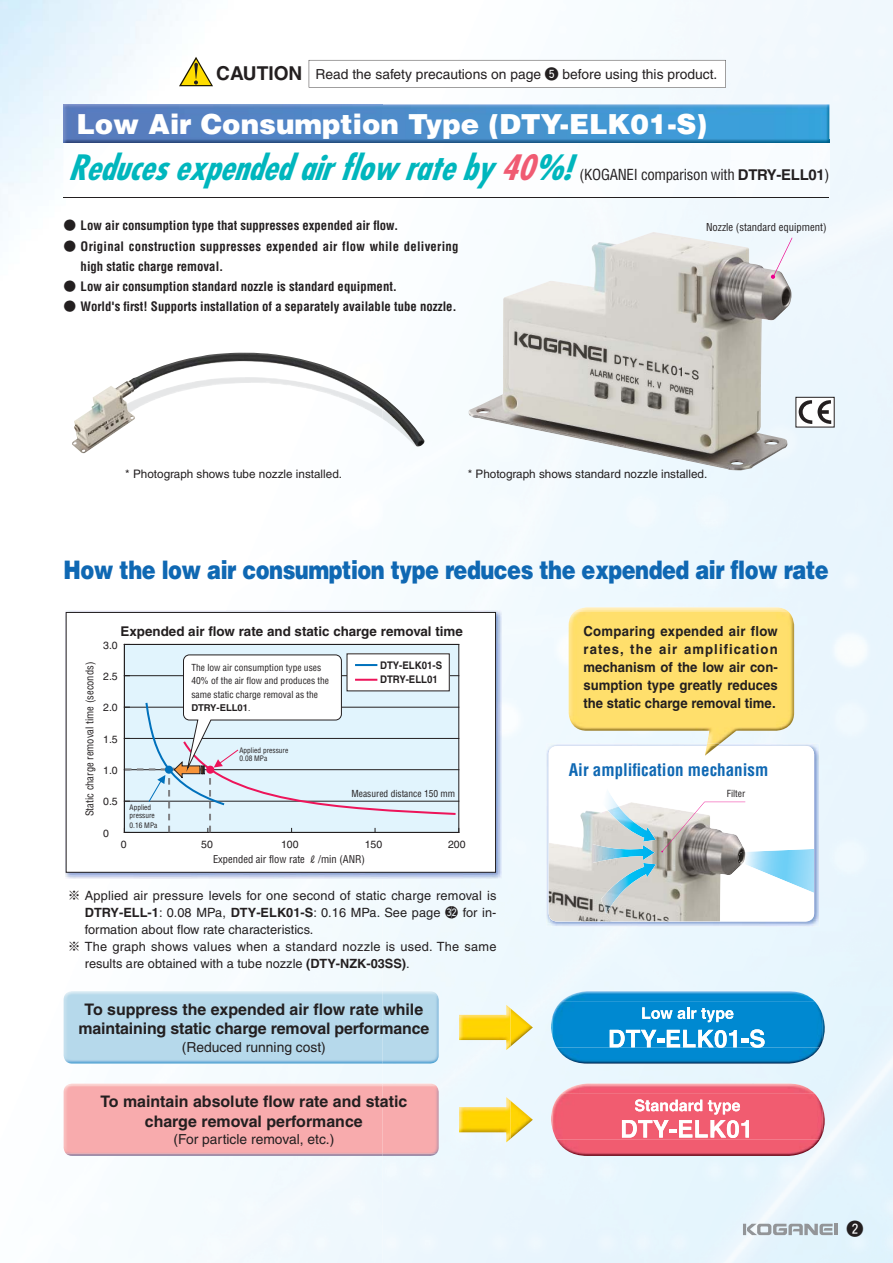
<style>
.page{position:relative;width:893px;height:1263px;background:#fff}
.page>*{position:absolute;margin:0;border:0;box-sizing:border-box;transform-origin:0 0}
.t1{font:italic 700 condensed 34.05px "Futura";letter-spacing:-.005em;color:#00b6bd}
.t2{font:900 27.6px "Helvetica";color:#fff}
.t3{font:900 25.5px "Helvetica";letter-spacing:-.025em;color:#0f68b3;scale:.82 1}
.t4{font:700 condensed 16.95px "Helvetica";color:#0f68b3}
.t5{font:16.95px "Ftgin Hround";color:#231f20}
.t6{font:700 15.9px/19.2px "Helvetica";color:#231f20;text-align:center}
.t7{font:condensed 14.85px "Helvetica";letter-spacing:-.02em;color:#231f20}
.t8{font:700 13.8px/18px "Helvetica";color:#231f20;text-align:justify;scale:.95 1}
.t9{font:13.8px "Helvetica";color:#231f20}
.t10{font:700 13.35px "Helvetica";color:#231f20}
.t11{font:12.75px "Helvetica";letter-spacing:.01em;color:#231f20}
.t12{font:700 condensed 12.75px "Helvetica";color:#231f20}
.t13{font:700 condensed 12.75px/20.2px "Helvetica";letter-spacing:.02em;color:#231f20}
.t14{font:11.7px "Helvetica";color:#231f20}
.t15{font:condensed 10.65px "Helvetica";color:#231f20}
.t16{font:condensed 10.5px "Helvetica";color:#231f20}
.t17{font:10.5px "Helvetica";color:#231f20}
.t18{font:700 10.5px/14.1px "Helvetica";color:#231f20;scale:.92 1}
.t19{font:condensed 9.6px "Helvetica";color:#231f20}
.t20{font:condensed 9.45px/13.4px "Helvetica";color:#231f20}
.t21{font:condensed 7.35px/9.1px "Helvetica";color:#231f20}
.s1{font-weight:700;font-size:19.2px}
.s2{font-family:"Ftgin Hround"}
.s3{color:#f05b72}
.s4{font-weight:700;font-stretch:normal}
.s5{font-family:"Shin Go Pro Regular 90 pv RKSJ H";font-weight:400;font-stretch:normal}
.s6{font-family:"Gothic BBB Pro Medium 90 pv RKSJ H"}
.s7{font-weight:700}
</style>
<div class="page">
<img style="left:0;top:0;width:892px;height:630px">
<div style="left:804px;top:792px;width:88px;height:471px;background:#e6f5fd"></div>
<div style="left:395px;top:1006px;width:103px;height:257px;background:#edf7fd"></div>
<img style="left:63px;top:998px;width:22px;height:265px">
<svg style="left:179px;top:57px;width:34px;height:29px"></svg>
<svg style="left:309px;top:60px;width:416px;height:28px"></svg>
<img style="left:64px;top:104px;width:765px;height:93px">
<img style="left:64px;top:139px;width:765px;height:4px">
<div style="left:795px;top:397px;width:39px;height:30px;background:#fff"></div>
<svg style="left:798px;top:400px;width:33px;height:24px"></svg>
<hr style="left:64px;top:197px;width:765px;height:1px;background:#231f20">
<img style="left:468px;top:232px;width:323px;height:239px">
<img style="left:65px;top:610px;width:437px;height:269px">
<div style="left:66px;top:612px;width:429px;height:260px;background:#fff"></div>
<div style="left:66px;top:612px;width:429px;height:260px;border:1px solid #231f20"></div>
<svg style="left:124px;top:644px;width:335px;height:189px"></svg>
<img style="left:510px;top:1008px;width:23px;height:38px">
<img style="left:459px;top:1005px;width:51px;height:45px">
<img style="left:510px;top:1101px;width:23px;height:38px">
<img style="left:459px;top:1097px;width:51px;height:45px">
<img style="left:66px;top:1061px;width:370px;height:3px">
<div style="left:64px;top:993px;width:374px;height:68px;background:#b6d9eb"></div>
<img style="left:67px;top:1084px;width:368px;height:1px">
<img style="left:66px;top:1154px;width:370px;height:2px">
<div style="left:64px;top:1085px;width:374px;height:69px;background:#f8abad"></div>
<img style="left:551px;top:991px;width:263px;height:45px">
<img style="left:557px;top:1014px;width:267px;height:50px">
<img style="left:552px;top:1001px;width:270px;height:47px">
<svg style="left:642px;top:1007px;width:91px;height:15px"></svg>
<img style="left:750px;top:1029px;width:14px;height:19px">
<img style="left:698px;top:1030px;width:28px;height:18px">
<img style="left:729px;top:1030px;width:7px;height:17px">
<img style="left:683px;top:1030px;width:12px;height:17px">
<img style="left:666px;top:1030px;width:14px;height:17px">
<img style="left:626px;top:1030px;width:30px;height:17px">
<img style="left:609px;top:1030px;width:15px;height:17px">
<svg style="left:741px;top:1039px;width:20px;height:10px"></svg>
<svg style="left:657px;top:1039px;width:7px;height:3px"></svg>
<img style="left:551px;top:1084px;width:263px;height:45px">
<img style="left:556px;top:1106px;width:268px;height:50px">
<div style="left:552px;top:1094px;width:270px;height:46px;background:#f15c70"></div>
<svg style="left:635px;top:1099px;width:105px;height:16px"></svg>
<img style="left:710px;top:1120px;width:29px;height:18px">
<img style="left:741px;top:1120px;width:8px;height:18px">
<img style="left:695px;top:1120px;width:12px;height:18px">
<img style="left:679px;top:1120px;width:13px;height:18px">
<img style="left:622px;top:1120px;width:46px;height:18px">
<svg style="left:669px;top:1129px;width:7px;height:3px"></svg>
<img style="left:546px;top:744px;width:273px;height:183px">
<div style="left:548px;top:746px;width:266px;height:176px;background:#fff;border-radius:9px"></div>
<img style="left:548px;top:802px;width:197px;height:120px">
<img style="left:602px;top:792px;width:16px;height:18px">
<img style="left:607px;top:806px;width:48px;height:36px">
<img style="left:601px;top:863px;width:55px;height:51px">
<img style="left:592px;top:844px;width:62px;height:19px">
<img style="left:574px;top:607px;width:214px;height:5px">
<img style="left:568px;top:612px;width:226px;height:132px">
<svg style="left:705px;top:744px;width:15px;height:12px"></svg>
<svg style="left:661px;top:802px;width:153px;height:91px"></svg>
<img style="left:71px;top:353px;width:353px;height:100px">
<svg style="left:770px;top:238px;width:22px;height:41px"></svg>
<div style="left:848px;top:1222px;width:14px;height:14px;background:#fff;border-radius:50%"></div>
<svg style="left:743px;top:1224px;width:94px;height:11px"></svg>
<p class="t9" style="left:216px;top:69px;width:502px"><span class="s1">CAUTION</span> Read the safety precautions on page <span class="s2">t</span> before using this product.</p>
<h2 class="t2" style="left:76px;top:114px;width:632px">Low Air Consumption Type (DTY-ELK01-S)</h2>
<h1 class="t1" style="left:68px;top:152px;width:504px">Reduces expended air flow rate by <span class="s3">40</span>%!</h1>
<p class="t7" style="left:579px;top:169px;width:251px">(KOGANEI comparison with <span class="s4">DTRY-ELL01</span>)</p>
<p class="t12" style="left:64px;top:221px;width:336px"><span class="s5">●</span> Low air consumption type that suppresses expended air flow.</p>
<p class="t13" style="left:81px;top:237px;width:379px;text-indent:-17px"><span class="s5">●</span> Original construction suppresses expended air flow while delivering high static charge removal.</p>
<p class="t12" style="left:64px;top:281px;width:335px"><span class="s5">●</span> Low air consumption standard nozzle is standard equipment.</p>
<p class="t12" style="left:64px;top:302px;width:395px"><span class="s5">●</span> World's first! Supports installation of a separately available tube nozzle.</p>
<p class="t15" style="left:706px;top:223px;width:122px">Nozzle (standard equipment)</p>
<p class="t14" style="left:125px;top:470px;width:218px">* Photograph shows tube nozzle installed.</p>
<p class="t14" style="left:468px;top:470px;width:241px">* Photograph shows standard nozzle installed.</p>
<h3 class="t3" style="left:64px;top:561px;width:934px">How the low air consumption type reduces the expended air flow rate</h3>
<p class="t10" style="left:120px;top:626px;width:344px">Expended air flow rate and static charge removal time</p>
<p class="t17" style="left:103px;top:641px;width:16px">3.0</p>
<p class="t16" style="left:85px;top:816px;width:156px;rotate:-90deg">Static charge removal time (seconds)</p>
<p class="t18" style="left:380px;top:659px;width:69px">DTY-ELK01-S<br>DTRY-ELL01</p>
<p class="t20" style="left:191px;top:662px;width:139px">The low air consumption type uses<br>40% of the air flow and produces the same static charge removal as the<br><span class="s4">DTRY-ELL01</span>.</p>
<p class="t17" style="left:103px;top:672px;width:16px">2.5</p>
<p class="t17" style="left:103px;top:704px;width:16px">2.0</p>
<p class="t17" style="left:103px;top:735px;width:16px">1.5</p>
<p class="t21" style="left:239px;top:746px;width:50px;line-height:8.7px">Applied pressure<br>0.08 MPa</p>
<p class="t17" style="left:103px;top:766px;width:16px">1.0</p>
<p class="t20" style="left:351px;top:788px;width:105px">Measured distance 150 mm</p>
<p class="t17" style="left:103px;top:798px;width:16px">0.5</p>
<p class="t21" style="left:130px;top:803px;width:29px">Applied pressure<br>0.16 MPa</p>
<p class="t17" style="left:103px;top:829px;width:7px">0</p>
<p class="t17" style="left:121px;top:841px;width:7px">0</p>
<p class="t17" style="left:201px;top:841px;width:13px">50</p>
<p class="t17" style="left:281px;top:841px;width:19px">100</p>
<p class="t17" style="left:364px;top:841px;width:19px">150</p>
<p class="t17" style="left:448px;top:841px;width:19px">200</p>
<p class="t16" style="left:213px;top:855px;width:153px">Expended air flow rate /min (ANR)</p>
<p class="t11" style="left:68px;top:891px;width:430px"><span class="s6">※</span> Applied air pressure levels for one second of static charge removal is</p>
<p class="t11" style="left:85px;top:908px;width:413px"><span class="s7">DTRY-ELL-1</span>: 0.08 MPa, <span class="s7">DTY-ELK01-S</span>: 0.16 MPa. See page <span class="s2">#2</span>for in-</p>
<p class="t11" style="left:85px;top:925px;width:230px">formation about flow rate characteristics.</p>
<p class="t11" style="left:68px;top:942px;width:430px"><span class="s6">※</span> The graph shows values when a standard nozzle is used. The same</p>
<p class="t11" style="left:85px;top:959px;width:326px">results are obtained with a tube nozzle <span class="s7">(DTY-NZK-03SS)</span>.</p>
<p class="t6" style="left:78px;top:1001px;width:352px">To suppress the expended air flow rate while maintaining static charge removal performance</p>
<p class="t9" style="left:182px;top:1042px;width:145px">(Reduced running cost)</p>
<p class="t6" style="left:100px;top:1094px;width:308px">To maintain absolute flow rate and static charge removal performance</p>
<p class="t9" style="left:173px;top:1134px;width:162px">(For particle removal, etc.)</p>
<p class="t8" style="left:583px;top:623px;width:206px">Comparing expended air flow rates, the air amplification mechanism of the low air con&shy;sumption type greatly reduces the static charge removal time.</p>
<h3 class="t4" style="left:568px;top:763px;width:201px">Air amplification mechanism</h3>
<p class="t19" style="left:726px;top:790px;width:20px">Filter</p>
<h3 class="t5" style="left:846px;top:1221px;width:19px">w</h3>
</div>
